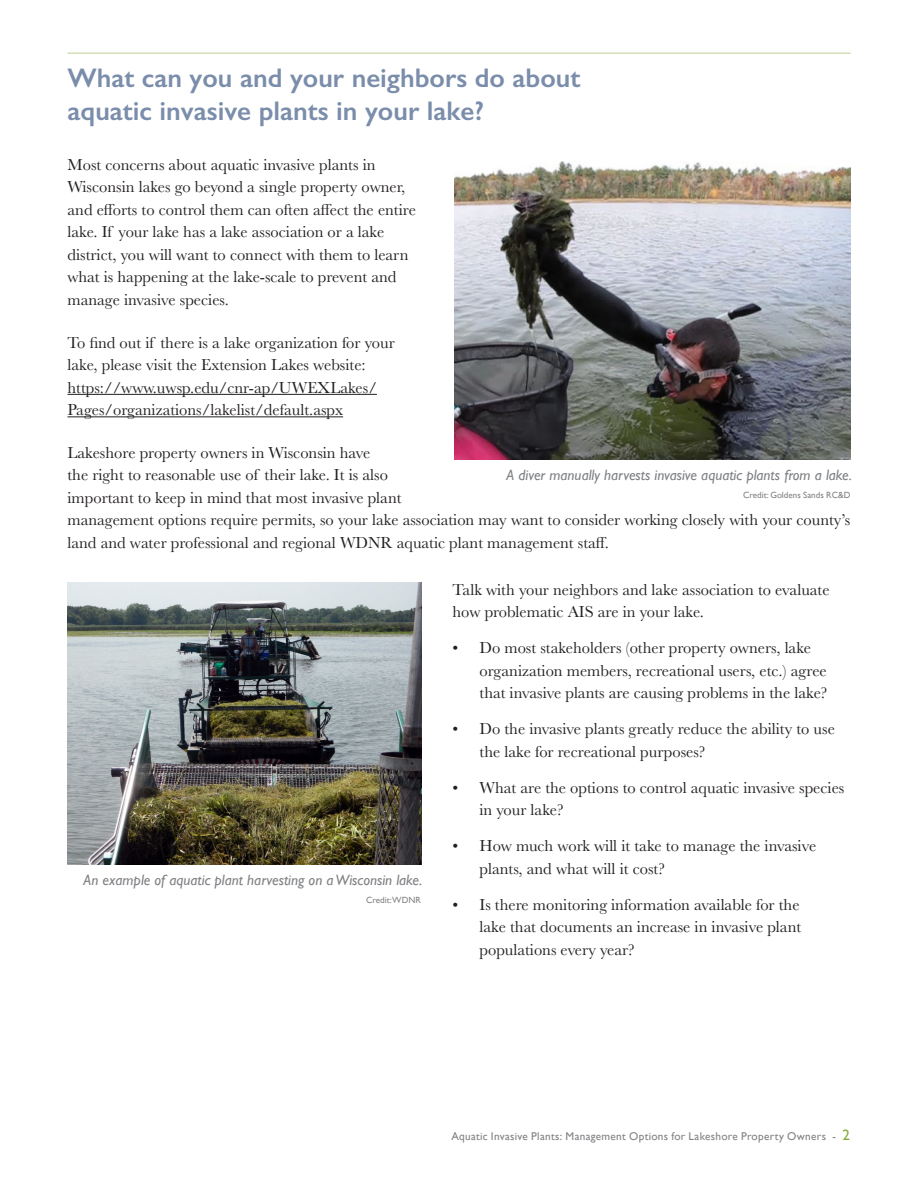
<style>
.page{position:relative;width:918px;height:1188px;background:#fff}
.page>*{position:absolute;margin:0;border:0;box-sizing:border-box;transform-origin:0 0}
.section_header{font:600 27px/33px "Gill Sans";color:#7a8daa}
.text_NO_line{font:16.5px/22.5px "Baskerville";color:#231f20}
.photo_caption{font:italic 15px "Gill Sans";color:#808285}
.t1{font:11.25px "Gill Sans";letter-spacing:.025em;color:#808285}
.photo_credit{font:9px "Gill Sans";color:#808285}
.s1{font-size:15px;color:#86ab3c}
</style>
<div class="page">
<hr style="left:68px;top:53px;width:782px;height:1px;background:#c3d59e">
<hr style="left:68px;top:394px;width:309px;height:1px;background:#231f20">
<hr style="left:68px;top:416px;width:275px;height:1px;background:#231f20">
<img style="left:455px;top:161px;width:395px;height:298px">
<img style="left:68px;top:582px;width:353px;height:283px">
<p class="section_header" style="left:68px;top:62px;width:514px">What can you and your neighbors do about aquatic invasive plants in your lake?</p>
<p class="text_NO_line" style="left:68px;top:154px;width:350px">Most concerns about aquatic invasive plants in Wisconsin lakes go beyond a single property owner, and efforts to control them can often affect the entire lake. If your lake has a lake association or a lake district, you will want to connect with them to learn what is happening at the lake-scale to prevent and manage invasive species.</p>
<p class="text_NO_line" style="left:68px;top:331px;width:329px">To find out if there is a lake organization for your lake, please visit the Extension Lakes website: https://www.uwsp.edu/cnr-ap/UWEXLakes/ Pages/organizations/lakelist/default.aspx</p>
<p class="text_NO_line" style="left:68px;top:442px;width:784px">Lakeshore property owners in Wisconsin have<br>the right to reasonable use of their lake. It is also<br>important to keep in mind that most invasive plant<br>management options require permits, so your lake association may want to consider working closely with your county’s land and water professional and regional WDNR aquatic plant management staff.</p>
<p class="photo_caption" style="left:507px;top:466px;width:347px">A diver manually harvests invasive aquatic plants from a lake.</p>
<p class="photo_credit" style="left:743px;top:489px;width:109px">Credit: Goldens Sands RC&amp;D</p>
<p class="photo_caption" style="left:84px;top:872px;width:340px">An example of aquatic plant harvesting on a Wisconsin lake.</p>
<p class="photo_credit" style="left:366px;top:894px;width:56px">Credit:WDNR</p>
<p class="text_NO_line" style="left:453px;top:578px;width:379px">Talk with your neighbors and lake association to evaluate how problematic AIS are in your lake.</p>
<p class="text_NO_line" style="left:480px;top:637px;width:349px;text-indent:-27px">• Do most stakeholders (other property owners, lake organization members, recreational users, etc.) agree that invasive plants are causing problems in the lake?</p>
<p class="text_NO_line" style="left:480px;top:718px;width:357px;text-indent:-27px">• Do the invasive plants greatly reduce the ability to use the lake for recreational purposes?</p>
<p class="text_NO_line" style="left:480px;top:776px;width:366px;text-indent:-27px">• What are the options to control aquatic invasive species in your lake?</p>
<p class="text_NO_line" style="left:480px;top:835px;width:338px;text-indent:-27px">• How much work will it take to manage the invasive plants, and what will it cost?</p>
<p class="text_NO_line" style="left:480px;top:893px;width:323px;text-align:justify;text-indent:-27px">• Is there monitoring information available for the lake that documents an increase in invasive plant populations every year?</p>
<p class="t1" style="left:451px;top:1130px;width:400px">Aquatic Invasive Plants: Management Options for Lakeshore Property Owners - <span class="s1">2</span></p>
</div>
